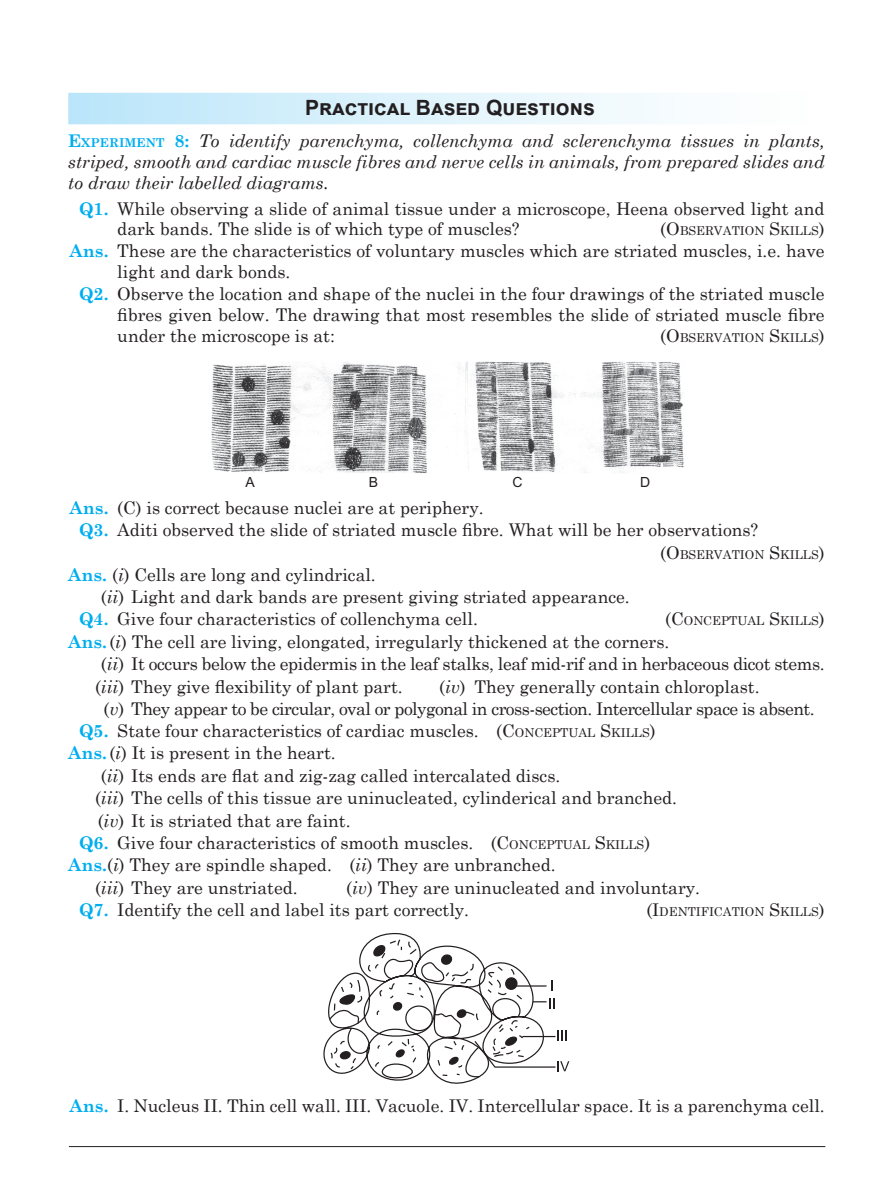
<style>
.page{position:relative;width:893px;height:1203px;background:#fff}
.page>*{position:absolute;margin:0;border:0;box-sizing:border-box;transform-origin:0 0}
.t1{font:700 21px "Arial";color:#231f20}
.t2{font:17.5px/20.7px "Century Schoolbook";color:#231f20}
.t3{font:italic 17.5px/21px "Century Schoolbook";color:#231f20;text-align:justify}
.t4{font:17.5px "Century Schoolbook";letter-spacing:-.03em;color:#231f20}
.t5{font:17.5px "Century Schoolbook";letter-spacing:-.02em;color:#231f20}
.t6{font:14px "Arial";color:#231f20}
.t7{font:12.25px "Century Schoolbook";color:#231f20}
.s1{font-weight:700;font-style:normal;color:#00aeef}
.s2{font-weight:700;font-style:normal;font-size:12.25px;color:#00aeef}
.s3{font-weight:700;color:#00aeef}
.s4{font-size:17.5px}
.s5{font-style:italic}
.s6{font-style:inherit}
.s7{font-size:12.25px}
</style>
<div class="page">
<hr style="left:69px;top:1145px;width:756px;height:1px;background:#231f20">
<div style="left:68px;top:93px;width:756px;height:31px;background:linear-gradient(to right,#bce6fa,#fff)"></div>
<img style="left:211px;top:361px;width:473px;height:112px">
<svg style="left:323px;top:932px;width:246px;height:151px"></svg>
<p class="t1" style="left:305px;top:93px;width:291px">Practical Based Questions</p>
<p class="t3" style="left:68px;top:129px;width:758px"><span class="s1">E</span><span class="s2">XPERIMENT</span> <span class="s1">8:</span> To identify parenchyma, collenchyma and sclerenchyma tissues in plants, striped, smooth and cardiac muscle fibres and nerve cells in animals, from prepared slides and to draw their labelled diagrams.</p>
<p class="t2" style="left:117px;top:196px;width:708px;text-indent:-38px"><span class="s3">Q1.</span> While observing a slide of animal tissue under a microscope, Heena observed light and dark bands. The slide is of which type of muscles?</p>
<p class="t7" style="left:660px;top:220px;width:166px"><span class="s4">(</span><span class="s4">O</span>BSERVATION <span class="s4">S</span> KILLS<span class="s4">)</span></p>
<p class="t2" style="left:70px;top:239px;width:756px"><span class="s3">Ans.</span> These are the characteristics of voluntary muscles which are striated muscles, i.e. have</p>
<p class="t2" style="left:117px;top:260px;width:175px">light and dark bonds.</p>
<p class="t2" style="left:79px;top:282px;width:747px"><span class="s3">Q2.</span> Observe the location and shape of the nuclei in the four drawings of the striated muscle</p>
<p class="t2" style="left:117px;top:303px;width:709px">fibres given below. The drawing that most resembles the slide of striated muscle fibre</p>
<p class="t2" style="left:117px;top:323px;width:219px">under the microscope is at:</p>
<p class="t7" style="left:660px;top:327px;width:166px"><span class="s4">(</span><span class="s4">O</span>BSERVATION <span class="s4">S</span> KILLS<span class="s4">)</span></p>
<p class="t6" style="left:245px;top:477px;width:11px">A</p>
<p class="t6" style="left:369px;top:477px;width:11px">B</p>
<p class="t6" style="left:512px;top:477px;width:12px">C</p>
<p class="t6" style="left:640px;top:477px;width:12px">D</p>
<p class="t2" style="left:79px;top:495px;width:681px;line-height:22.1px;text-indent:-9px"><span class="s3">Ans.</span> (C) is correct because nuclei are at periphery.<br><span class="s3">Q3.</span> Aditi observed the slide of striated muscle fibre. What will be her observations?</p>
<p class="t7" style="left:660px;top:544px;width:166px"><span class="s4">(</span><span class="s4">O</span>BSERVATION <span class="s4">S</span> KILLS<span class="s4">)</span></p>
<p class="t2" style="left:68px;top:562px;width:309px"><span class="s3">Ans.</span> (<span class="s5">i</span>) Cells are long and cylindrical.</p>
<p class="t2" style="left:101px;top:585px;width:530px">(<span class="s5">ii</span>) Light and dark bands are present giving striated appearance.</p>
<p class="t2" style="left:79px;top:607px;width:400px"><span class="s3">Q4.</span> Give four characteristics of collenchyma cell.</p>
<p class="t7" style="left:665px;top:610px;width:161px"><span class="s4">(</span><span class="s4">C</span>ONCEPTUAL <span class="s4">S</span> KILLS<span class="s4">)</span></p>
<p class="t2" style="left:68px;top:629px;width:602px"><span class="s3">Ans.</span>(<span class="s5">i</span>) The cell are living, elongated, irregularly thickened at the corners.</p>
<p class="t5" style="left:101px;top:649px;width:725px">(<span class="s5">ii</span>) It occurs below the epidermis in the leaf stalks, leaf mid-rif and in herbaceous dicot stems.</p>
<p class="t2" style="left:95px;top:674px;width:309px">(<span class="s5">iii</span>) They give flexibility of plant part.</p>
<p class="t2" style="left:439px;top:674px;width:322px">(<span class="s5">iv</span>) They generally contain chloroplast.</p>
<p class="t4" style="left:104px;top:694px;width:712px">(<span class="s5">v</span>) They appear to be circular, oval or polygonal in cross-section. Intercellular space is absent.</p>
<p class="t2" style="left:79px;top:719px;width:578px"><span class="s3">Q5.</span> State four characteristics of cardiac muscles. (<span class="s6">C</span><span class="s7">ONCEPTUAL</span> <span class="s6">S</span> <span class="s7">KILLS</span>)</p>
<p class="t2" style="left:68px;top:741px;width:269px"><span class="s3">Ans.</span>(<span class="s5">i</span>) It is present in the heart.</p>
<p class="t2" style="left:101px;top:763px;width:461px">(<span class="s5">ii</span>) Its ends are flat and zig-zag called intercalated discs.</p>
<p class="t2" style="left:95px;top:786px;width:583px">(<span class="s5">iii</span>) The cells of this tissue are uninucleated, cylinderical and branched.</p>
<p class="t2" style="left:98px;top:808px;width:254px">(<span class="s5">iv</span>) It is striated that are faint.</p>
<p class="t2" style="left:79px;top:830px;width:572px"><span class="s3">Q6.</span> Give four characteristics of smooth muscles. (<span class="s6">C</span><span class="s7">ONCEPTUAL</span> <span class="s6">S</span> <span class="s7">KILLS</span>)</p>
<p class="t2" style="left:68px;top:852px;width:489px"><span class="s3">Ans.</span>(<span class="s5">i</span>) They are spindle shaped. (<span class="s5">ii</span>) They are unbranched.</p>
<p class="t2" style="left:95px;top:875px;width:204px">(<span class="s5">iii</span>) They are unstriated.</p>
<p class="t2" style="left:79px;top:874px;width:622px;line-height:22.2px;text-indent:267px">(<span class="s5">iv</span>) They are uninucleated and involuntary.<br><span class="s3">Q7.</span> Identify the cell and label its part correctly.</p>
<p class="t7" style="left:646px;top:901px;width:180px"><span class="s4">(</span><span class="s4">I</span>DENTIFICATION <span class="s4">S</span> KILLS<span class="s4">)</span></p>
<p class="t2" style="left:70px;top:1093px;width:756px"><span class="s3">Ans.</span> I. Nucleus II. Thin cell wall. III. Vacuole. IV. Intercellular space. It is a parenchyma cell.</p>
</div>
